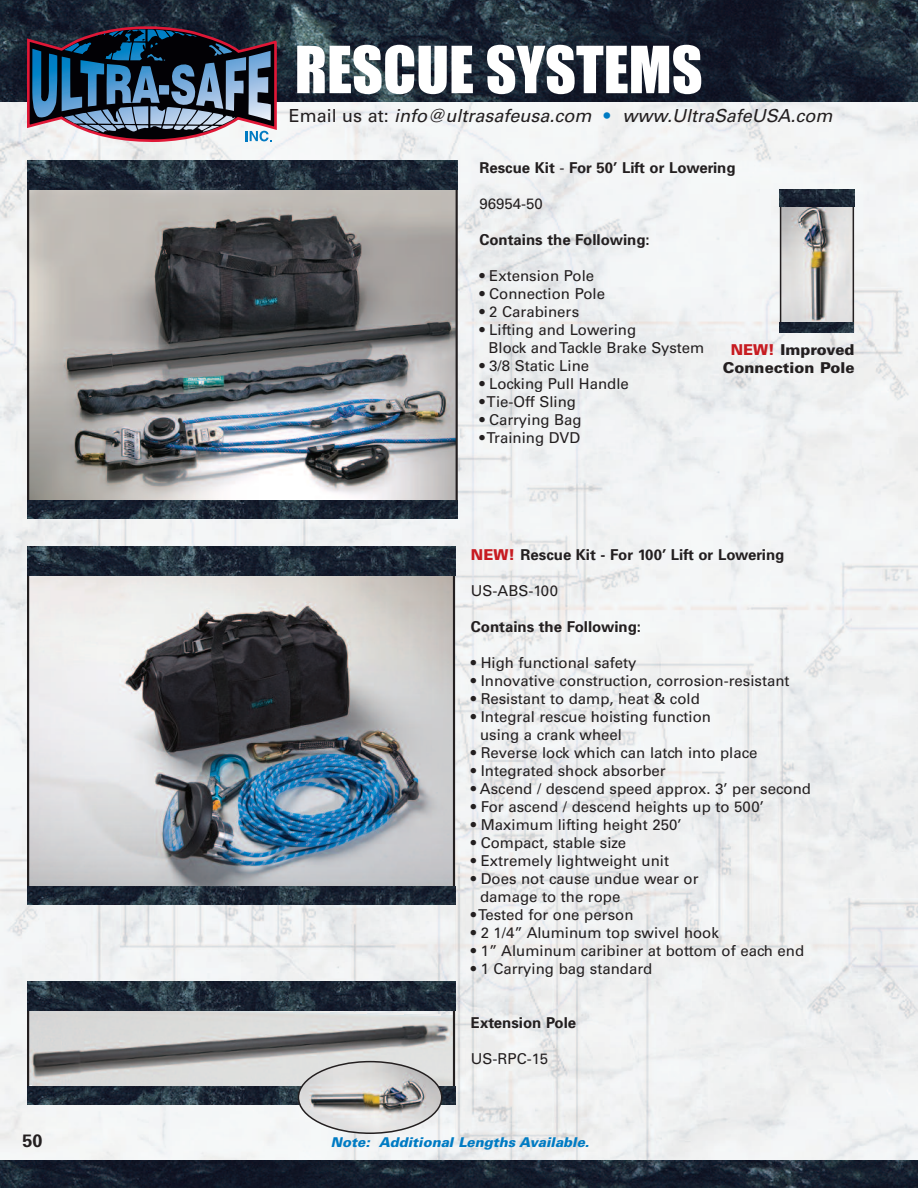
<style>
.page{position:relative;width:918px;height:1188px;background:#fff}
.page>*{position:absolute;margin:0;border:0;box-sizing:border-box;transform-origin:0 0}
.t1{font:60px "Impact";color:#fff}
.t2{font:italic 18px "Univers";color:#231f20}
.t3{font:700 18px "Univers";color:#231f20}
.t4{font:15px/18px "Univers";color:#231f20}
.t5{font:700 15px "Univers";color:#231f20}
.t6{font:900 15px/18px "Univers";color:#231f20;text-align:center}
.t7{font:italic 900 13.5px "Univers";color:#007bc3}
.s1{font-style:normal}
.s2{font-weight:900;font-style:normal;color:#007bc3}
.s3{font-weight:400}
.s4{color:#c71c22}
.s5{font-weight:900;color:#c71c22}
</style>
<div class="page">
<img style="left:0;top:101px;width:918px;height:1060px">
<img style="left:0;top:0;width:918px;height:101px">
<img style="left:0;top:1161px;width:918px;height:27px">
<svg style="left:27px;top:26px;width:250px;height:118px;background:#4e596f"></svg>
<img style="left:30px;top:189px;width:425px;height:310px">
<img style="left:27px;top:160px;width:431px;height:29px">
<img style="left:27px;top:500px;width:431px;height:18px">
<img style="left:27px;top:576px;width:428px;height:328px">
<div style="left:27px;top:567px;width:428px;height:322px;border:2px solid #231f20"></div>
<img style="left:27px;top:547px;width:428px;height:29px">
<img style="left:27px;top:1011px;width:428px;height:93px">
<div style="left:27px;top:997px;width:428px;height:92px;border:2px solid #231f20"></div>
<img style="left:27px;top:981px;width:428px;height:30px">
<svg style="left:298px;top:1061px;width:144px;height:73px;background:#c3c2c0"></svg>
<img style="left:783px;top:206px;width:68px;height:116px">
<div style="left:780px;top:194px;width:74px;height:139px;border:2px solid #231f20"></div>
<img style="left:780px;top:189px;width:74px;height:17px">
<img style="left:780px;top:322px;width:73px;height:10px">
<p class="t3" style="left:23px;top:1134px;width:22px">50</p>
<h1 class="t1" style="left:295px;top:33px;width:409px">RESCUE SYSTEMS</h1>
<p class="t2" style="left:289px;top:110px;width:545px"><span class="s1">Email us at:</span> info@ultrasafeusa.com <span class="s2">•</span> www.UltraSafeUSA.com</p>
<p class="t5" style="left:479px;top:162px;width:258px">Rescue Kit <span class="s3">-</span> For 50’ Lift or Lowering</p>
<p class="t4" style="left:479px;top:196px;width:65px">96954-50</p>
<p class="t5" style="left:479px;top:234px;width:172px">Contains the Following:</p>
<p class="t4" style="left:479px;top:268px;width:116px">• Extension Pole</p>
<p class="t4" style="left:479px;top:286px;width:127px">• Connection Pole</p>
<p class="t4" style="left:479px;top:304px;width:101px">• 2 Carabiners</p>
<p class="t4" style="left:489px;top:322px;width:217px;text-indent:-9px">• Lifting and Lowering<br>Block andTackle Brake System</p>
<p class="t4" style="left:479px;top:358px;width:111px">• 3/8 Static Line</p>
<p class="t4" style="left:479px;top:376px;width:151px">• Locking Pull Handle</p>
<p class="t4" style="left:479px;top:394px;width:98px">•Tie-Off Sling</p>
<p class="t4" style="left:479px;top:412px;width:104px">• Carrying Bag</p>
<p class="t4" style="left:479px;top:430px;width:102px">•Training DVD</p>
<p class="t6" style="left:723px;top:342px;width:133px"><span class="s4">NEW!</span> Improved<br>Connection Pole</p>
<p class="t5" style="left:471px;top:549px;width:315px"><span class="s5">NEW!</span> Rescue Kit - For 100’ Lift or Lowering</p>
<p class="t4" style="left:471px;top:583px;width:89px">US-ABS-100</p>
<p class="t5" style="left:471px;top:621px;width:172px">Contains the Following:</p>
<p class="t4" style="left:471px;top:655px;width:167px">• High functional safety</p>
<p class="t4" style="left:471px;top:673px;width:320px">• Innovative construction, corrosion-resistant</p>
<p class="t4" style="left:471px;top:691px;width:231px">• Resistant to damp, heat &amp; cold</p>
<p class="t4" style="left:480px;top:709px;width:233px;text-indent:-9px">• Integral rescue hoisting function using a crank wheel</p>
<p class="t4" style="left:471px;top:745px;width:288px">• Reverse lock which can latch into place</p>
<p class="t4" style="left:471px;top:763px;width:196px">• Integrated shock absorber</p>
<p class="t4" style="left:471px;top:781px;width:342px">• Ascend / descend speed approx. 3’ per second</p>
<p class="t4" style="left:471px;top:799px;width:295px">• For ascend / descend heights up to 500’</p>
<p class="t4" style="left:471px;top:817px;width:212px">• Maximum lifting height 250’</p>
<p class="t4" style="left:471px;top:835px;width:157px">• Compact, stable size</p>
<p class="t4" style="left:471px;top:853px;width:200px">• Extremely lightweight unit</p>
<p class="t4" style="left:480px;top:871px;width:220px;text-indent:-9px">• Does not cause undue wear or damage to the rope</p>
<p class="t4" style="left:471px;top:907px;width:164px">•Tested for one person</p>
<p class="t4" style="left:471px;top:925px;width:250px">• 2 1/4” Aluminum top swivel hook</p>
<p class="t4" style="left:471px;top:943px;width:335px">• 1” Aluminum caribiner at bottom of each end</p>
<p class="t4" style="left:471px;top:961px;width:183px">• 1 Carrying bag standard</p>
<p class="t5" style="left:471px;top:1017px;width:107px">Extension Pole</p>
<p class="t4" style="left:471px;top:1051px;width:79px">US-RPC-15</p>
<p class="t7" style="left:331px;top:1137px;width:260px">Note: Additional Lengths Available.</p>
</div>
